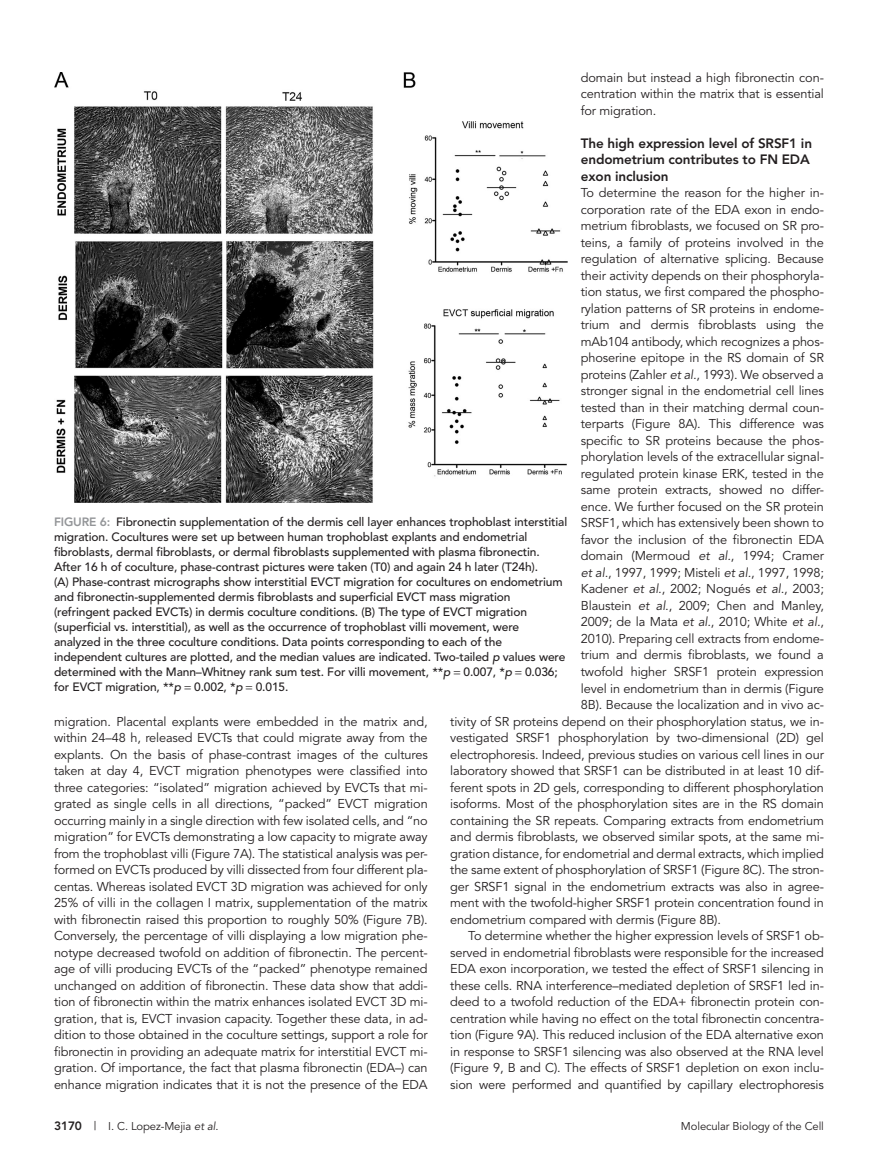
<style>
.page{position:relative;width:878px;height:1175px;background:#fff}
.page>*{position:absolute;margin:0;border:0;box-sizing:border-box;transform-origin:0 0}
.t1{font:800 13.5px/16.5px "Avenir";letter-spacing:-.01em;color:#231f20}
.Para{font:12.75px/16.5px "Avenir";letter-spacing:-.01em;color:#231f20;text-align:justify}
.ParaFL{font:12.75px "Avenir";letter-spacing:-.01em;color:#231f20}
.FigCaption{font:500 12px/15px "Avenir";letter-spacing:-.01em;color:#231f20}
.t2{font:11.25px "Avenir";letter-spacing:-.01em;color:#231f20}
.s1{font-style:italic}
.s2{font-weight:800;color:#939598}
.s3{font-weight:800;font-size:12px}
.s4{font-size:12px}
</style>
<div class="page">
<img style="left:54px;top:72px;width:513px;height:430px">
<p class="Para" style="left:580px;top:69px;width:245px">domain but instead a high fibronectin con&shy;centration within the matrix that is essential for migration.</p>
<h2 class="t1" style="left:580px;top:135px;width:233px">The high expression level of SRSF1 in endometrium contributes to FN EDA exon inclusion</h2>
<p class="ParaFL" style="left:580px;top:185px;width:245px">To determine the reason for the higher in-</p>
<p class="ParaFL" style="left:580px;top:202px;width:245px">corporation rate of the EDA exon in endo-</p>
<p class="ParaFL" style="left:580px;top:218px;width:245px">metrium fibroblasts, we focused on SR pro-</p>
<p class="ParaFL" style="left:580px;top:235px;width:244px">teins, a family of proteins involved in the</p>
<p class="ParaFL" style="left:580px;top:251px;width:245px">regulation of alternative splicing. Because</p>
<p class="ParaFL" style="left:580px;top:268px;width:245px">their activity depends on their phosphoryla-</p>
<p class="ParaFL" style="left:580px;top:284px;width:245px">tion status, we first compared the phospho-</p>
<p class="ParaFL" style="left:580px;top:301px;width:245px">rylation patterns of SR proteins in endome-</p>
<p class="ParaFL" style="left:580px;top:317px;width:245px">trium and dermis fibroblasts using the</p>
<p class="ParaFL" style="left:580px;top:334px;width:245px">mAb104 antibody, which recognizes a phos-</p>
<p class="ParaFL" style="left:580px;top:350px;width:244px">phoserine epitope in the RS domain of SR</p>
<p class="ParaFL" style="left:580px;top:367px;width:244px">proteins (Zahler <span class="s1">et al.</span>, 1993). We observed a</p>
<p class="ParaFL" style="left:580px;top:383px;width:244px">stronger signal in the endometrial cell lines</p>
<p class="ParaFL" style="left:580px;top:400px;width:245px">tested than in their matching dermal coun-</p>
<p class="ParaFL" style="left:580px;top:416px;width:244px">terparts (Figure 8A). This difference was</p>
<p class="ParaFL" style="left:580px;top:433px;width:245px">specific to SR proteins because the phos-</p>
<p class="ParaFL" style="left:580px;top:449px;width:244px">phorylation levels of the extracellular signal-</p>
<p class="ParaFL" style="left:580px;top:466px;width:245px">regulated protein kinase ERK, tested in the</p>
<p class="ParaFL" style="left:580px;top:482px;width:245px">same protein extracts, showed no differ-</p>
<p class="ParaFL" style="left:580px;top:499px;width:245px">ence. We further focused on the SR protein</p>
<p class="ParaFL" style="left:580px;top:515px;width:244px">SRSF1, which has extensively been shown to</p>
<p class="ParaFL" style="left:580px;top:532px;width:244px">favor the inclusion of the fibronectin EDA</p>
<p class="ParaFL" style="left:580px;top:548px;width:244px">domain (Mermoud <span class="s1">et al.</span>, 1994; Cramer</p>
<p class="ParaFL" style="left:580px;top:565px;width:245px"><span class="s1">et al.</span>, 1997, 1999; Misteli <span class="s1">et al.</span>, 1997, 1998;</p>
<p class="ParaFL" style="left:580px;top:581px;width:245px">Kadener <span class="s1">et al.</span>, 2002; Nogués <span class="s1">et al.</span>, 2003;</p>
<p class="ParaFL" style="left:580px;top:598px;width:245px">Blaustein <span class="s1">et al.</span>, 2009; Chen and Manley,</p>
<p class="ParaFL" style="left:580px;top:614px;width:245px">2009; de la Mata <span class="s1">et al.</span>, 2010; White <span class="s1">et al.</span>,</p>
<p class="ParaFL" style="left:581px;top:631px;width:245px">2010). Preparing cell extracts from endome-</p>
<p class="ParaFL" style="left:581px;top:647px;width:244px">trium and dermis fibroblasts, we found a</p>
<p class="ParaFL" style="left:581px;top:664px;width:244px">twofold higher SRSF1 protein expression</p>
<p class="ParaFL" style="left:581px;top:680px;width:245px">level in endometrium than in dermis (Figure</p>
<p class="ParaFL" style="left:581px;top:697px;width:245px">8B). Because the localization and in vivo ac-</p>
<p class="ParaFL" style="left:450px;top:713px;width:375px">tivity of SR proteins depend on their phosphorylation status, we in-</p>
<p class="ParaFL" style="left:450px;top:730px;width:375px">vestigated SRSF1 phosphorylation by two-dimensional (2D) gel</p>
<p class="ParaFL" style="left:450px;top:746px;width:375px">electrophoresis. Indeed, previous studies on various cell lines in our</p>
<p class="ParaFL" style="left:450px;top:763px;width:375px">laboratory showed that SRSF1 can be distributed in at least 10 dif-</p>
<p class="ParaFL" style="left:450px;top:779px;width:375px">ferent spots in 2D gels, corresponding to different phosphorylation</p>
<p class="ParaFL" style="left:450px;top:796px;width:375px">isoforms. Most of the phosphorylation sites are in the RS domain</p>
<p class="ParaFL" style="left:450px;top:812px;width:375px">containing the SR repeats. Comparing extracts from endometrium</p>
<p class="ParaFL" style="left:450px;top:829px;width:375px">and dermis fibroblasts, we observed similar spots, at the same mi-</p>
<p class="ParaFL" style="left:450px;top:845px;width:375px">gration distance, for endometrial and dermal extracts, which implied</p>
<p class="ParaFL" style="left:450px;top:862px;width:375px">the same extent of phosphorylation of SRSF1 (Figure 8C). The stron-</p>
<p class="ParaFL" style="left:450px;top:878px;width:375px">ger SRSF1 signal in the endometrium extracts was also in agree-</p>
<p class="ParaFL" style="left:450px;top:895px;width:375px">ment with the twofold-higher SRSF1 protein concentration found in</p>
<p class="ParaFL" style="left:450px;top:911px;width:272px">endometrium compared with dermis (Figure 8B).</p>
<p class="Para" style="left:450px;top:927px;width:375px;text-indent:18px">To determine whether the higher expression levels of SRSF1 ob&shy;served in endometrial fibroblasts were responsible for the increased EDA exon incorporation, we tested the effect of SRSF1 silencing in these cells. RNA interference–mediated depletion of SRSF1 led in&shy;deed to a twofold reduction of the EDA+ fibronectin protein con&shy;centration while having no effect on the total fibronectin concentra&shy;tion (Figure 9A). This reduced inclusion of the EDA alternative exon in response to SRSF1 silencing was also observed at the RNA level (Figure 9, B and C). The effects of SRSF1 depletion on exon inclu&shy;sion were performed and quantified by capillary electrophoresis</p>
<p class="FigCaption" style="left:54px;top:515px;width:514px"><span class="s2">FIGURE 6:</span> Fibronectin supplementation of the dermis cell layer enhances trophoblast interstitial migration. Cocultures were set up between human trophoblast explants and endometrial fibroblasts, dermal fibroblasts, or dermal fibroblasts supplemented with plasma fibronectin.<br>After 16 h of coculture, phase-contrast pictures were taken (T0) and again 24 h later (T24h).<br>(A) Phase-contrast micrographs show interstitial EVCT migration for cocultures on endometrium and fibronectin-supplemented dermis fibroblasts and superficial EVCT mass migration (refringent packed EVCTs) in dermis coculture conditions. (B) The type of EVCT migration (superficial vs. interstitial), as well as the occurrence of trophoblast villi movement, were analyzed in the three coculture conditions. Data points corresponding to each of the independent cultures are plotted, and the median values are indicated. Two-tailed <span class="s1">p</span> values were determined with the Mann–Whitney rank sum test. For villi movement, **<span class="s1">p</span> 0.007, *<span class="s1">p</span> 0.036; for EVCT migration, **<span class="s1">p</span> 0.002, *<span class="s1">p</span> 0.015.</p>
<p class="Para" style="left:54px;top:713px;width:375px">migration. Placental explants were embedded in the matrix and, within 24–48 h, released EVCTs that could migrate away from the explants. On the basis of phase-contrast images of the cultures taken at day 4, EVCT migration phenotypes were classified into three categories: “isolated” migration achieved by EVCTs that mi&shy;grated as single cells in all directions, “packed” EVCT migration occurring mainly in a single direction with few isolated cells, and “no migration” for EVCTs demonstrating a low capacity to migrate away from the trophoblast villi (Figure 7A). The statistical analysis was per&shy;formed on EVCTs produced by villi dissected from four different pla&shy;centas. Whereas isolated EVCT 3D migration was achieved for only 25% of villi in the collagen I matrix, supplementation of the matrix with fibronectin raised this proportion to roughly 50% (Figure 7B).<br>Conversely, the percentage of villi displaying a low migration phe&shy;notype decreased twofold on addition of fibronectin. The percent&shy;age of villi producing EVCTs of the “packed” phenotype remained unchanged on addition of fibronectin. These data show that addi&shy;tion of fibronectin within the matrix enhances isolated EVCT 3D mi&shy;gration, that is, EVCT invasion capacity. Together these data, in ad&shy;dition to those obtained in the coculture settings, support a role for fibronectin in providing an adequate matrix for interstitial EVCT mi&shy;gration. Of importance, the fact that plasma fibronectin (EDA–) can enhance migration indicates that it is not the presence of the EDA</p>
<p class="t2" style="left:54px;top:1119px;width:166px"><span class="s3">3170</span> <span class="s4">|</span> I. C. Lopez-Mejia <span class="s1">et al</span>.</p>
<p class="t2" style="left:681px;top:1119px;width:144px">Molecular Biology of the Cell</p>
</div>
